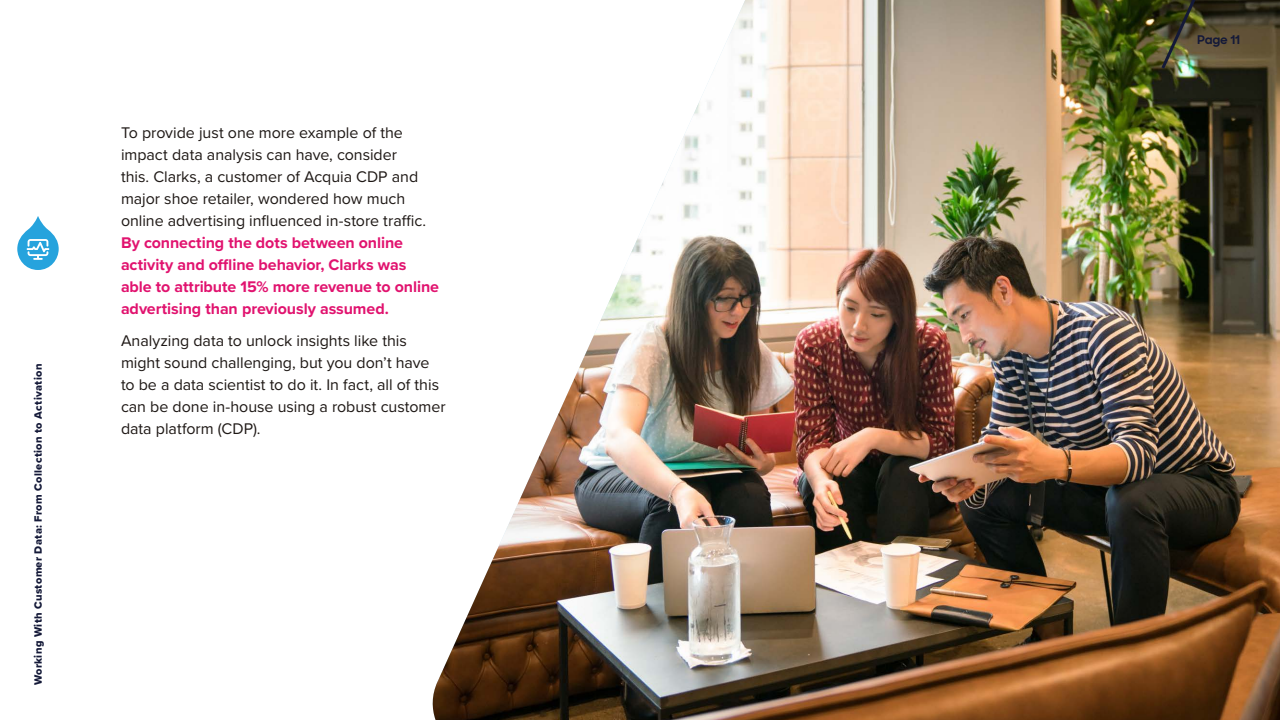
<style>
.page{position:relative;width:1280px;height:720px;background:#fff}
.page>*{position:absolute;margin:0;border:0;box-sizing:border-box;transform-origin:0 0}
.t1{font:16px/22px "Proxima Nova";letter-spacing:-.005em;color:#1e1815}
.t2{font:700 12px "Sharp Sans";letter-spacing:-.025em;color:#141938}
.t3{font:11px "Proxima Nova Extrabld";letter-spacing:.03em;color:#141938}
.s1{font-weight:700;color:#e1136f}
</style>
<div class="page">
<img style="left:432px;top:0;width:848px;height:720px">
<svg style="left:17px;top:216px;width:42px;height:54px"></svg>
<img style="left:1159px;top:0;width:41px;height:72px">
<p class="t3" style="left:30px;top:685px;width:323px;rotate:-90deg">Working With Customer Data: From Collection to Activation</p>
<p class="t1" style="left:121px;top:121px;width:320px">To provide just one more example of the impact data analysis can have, consider<br>this. Clarks, a customer of Acquia CDP and major shoe retailer, wondered how much online advertising influenced in-store traffic.<br><span class="s1">By connecting the dots between online activity and offline behavior, Clarks was able to attribute 15% more revenue to online advertising than previously assumed.</span></p>
<p class="t1" style="left:121px;top:329px;width:326px">Analyzing data to unlock insights like this might sound challenging, but you don’t have to be a data scientist to do it. In fact, all of this can be done in-house using a robust customer data platform (CDP).</p>
<p class="t2" style="left:1197px;top:31px;width:44px">Page 11</p>
</div>
